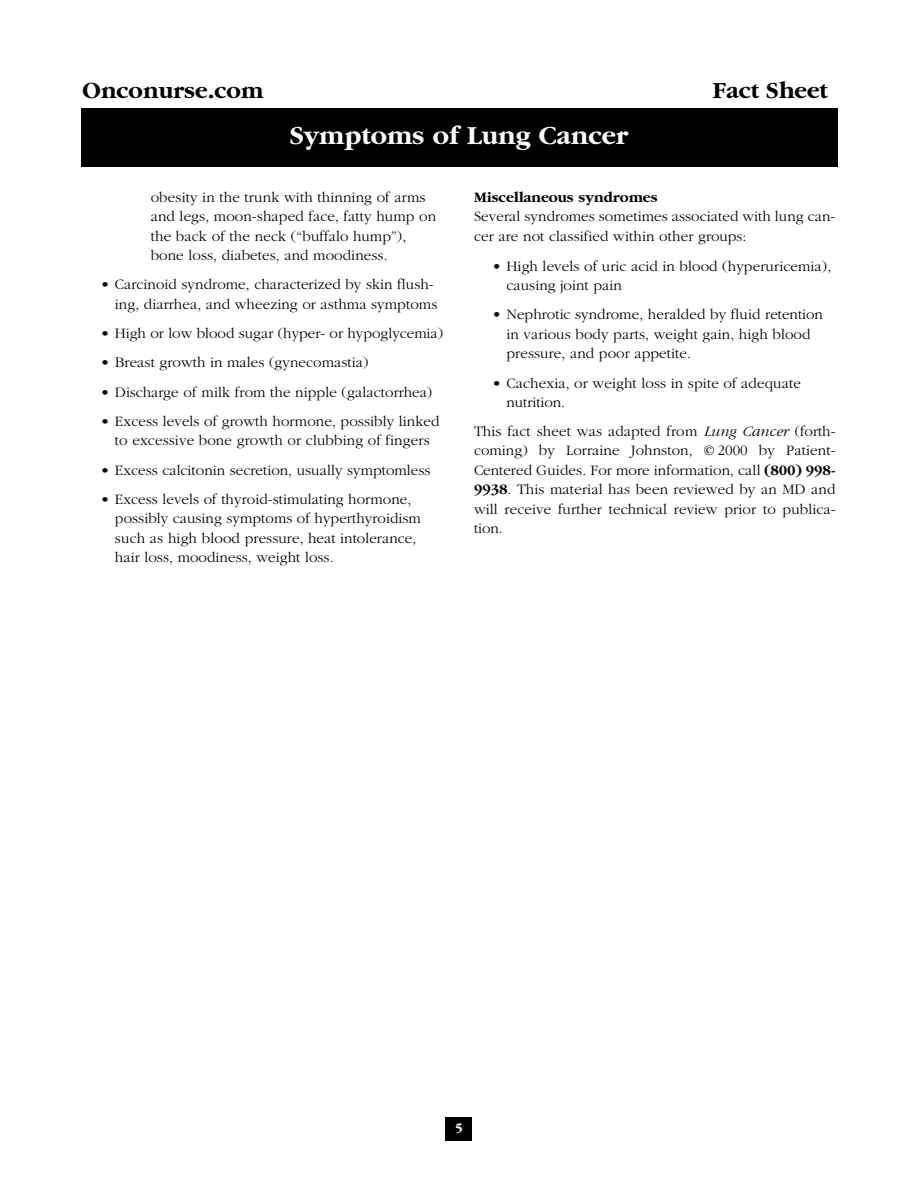
<style>
.page{position:relative;width:918px;height:1188px;background:#fff}
.page>*{position:absolute;margin:0;border:0;box-sizing:border-box;transform-origin:0 0}
.t1{font:700 27px "Garamond";color:#fff}
.t2{font:700 24px "Garamond";color:#000}
.t3{font:300 15px/19.5px "Garamond";letter-spacing:.01em;color:#000}
.t4{font:700 15px "Garamond";color:#000}
.t5{font:700 13.5px "Garamond";color:#fff}
.s1{font-style:italic}
.s2{font-weight:700}
</style>
<div class="page">
<div style="left:446px;top:1118px;width:26px;height:23px;background:#000"></div>
<div style="left:81px;top:108px;width:756px;height:58px;background:#000"></div>
<h2 class="t2" style="left:82px;top:81px;width:182px">Onconurse.com</h2>
<h2 class="t2" style="left:713px;top:81px;width:116px">Fact Sheet</h2>
<h1 class="t1" style="left:290px;top:124px;width:340px">Symptoms of Lung Cancer</h1>
<p class="t3" style="left:151px;top:188px;width:287px">obesity in the trunk with thinning of arms and legs, moon-shaped face, fatty hump on the back of the neck (“buffalo hump”), bone loss, diabetes, and moodiness.</p>
<p class="t3" style="left:100px;top:276px;width:338px;text-align:right">• Carcinoid syndrome, characterized by skin flush&shy;ing, diarrhea, and wheezing or asthma symptoms</p>
<p class="t3" style="left:100px;top:325px;width:344px">• High or low blood sugar (hyper- or hypoglycemia)</p>
<p class="t3" style="left:100px;top:354px;width:270px">• Breast growth in males (gynecomastia)</p>
<p class="t3" style="left:100px;top:383px;width:333px">• Discharge of milk from the nipple (galactorrhea)</p>
<p class="t3" style="left:100px;top:413px;width:341px;text-align:center">• Excess levels of growth hormone, possibly linked to excessive bone growth or clubbing of fingers</p>
<p class="t3" style="left:100px;top:461px;width:332px">• Excess calcitonin secretion, usually symptomless</p>
<p class="t3" style="left:115px;top:491px;width:307px;text-indent:-14px">• Excess levels of thyroid-stimulating hormone, possibly causing symptoms of hyperthyroidism such as high blood pressure, heat intolerance, hair loss, moodiness, weight loss.</p>
<p class="t4" style="left:474px;top:191px;width:185px">Miscellaneous syndromes</p>
<p class="t3" style="left:474px;top:208px;width:363px">Several syndromes sometimes associated with lung can&shy;cer are not classified within other groups:</p>
<p class="t3" style="left:506px;top:257px;width:326px;text-indent:-14px">• High levels of uric acid in blood (hyperuricemia), causing joint pain</p>
<p class="t3" style="left:506px;top:306px;width:318px;text-indent:-14px">• Nephrotic syndrome, heralded by fluid retention in various body parts, weight gain, high blood pressure, and poor appetite.</p>
<p class="t3" style="left:506px;top:374px;width:296px;text-indent:-14px">• Cachexia, or weight loss in spite of adequate nutrition.</p>
<p class="t3" style="left:474px;top:422px;width:363px;text-align:justify">This fact sheet was adapted from <span class="s1">Lung Cancer</span> (forth&shy;coming) by Lorraine Johnston, © 2000 by Patient-Centered Guides. For more information, call <span class="s2">(800) 998- 9938</span>. This material has been reviewed by an MD and will receive further technical review prior to publica&shy;tion.</p>
<p class="t5" style="left:455px;top:1123px;width:9px">5</p>
</div>
